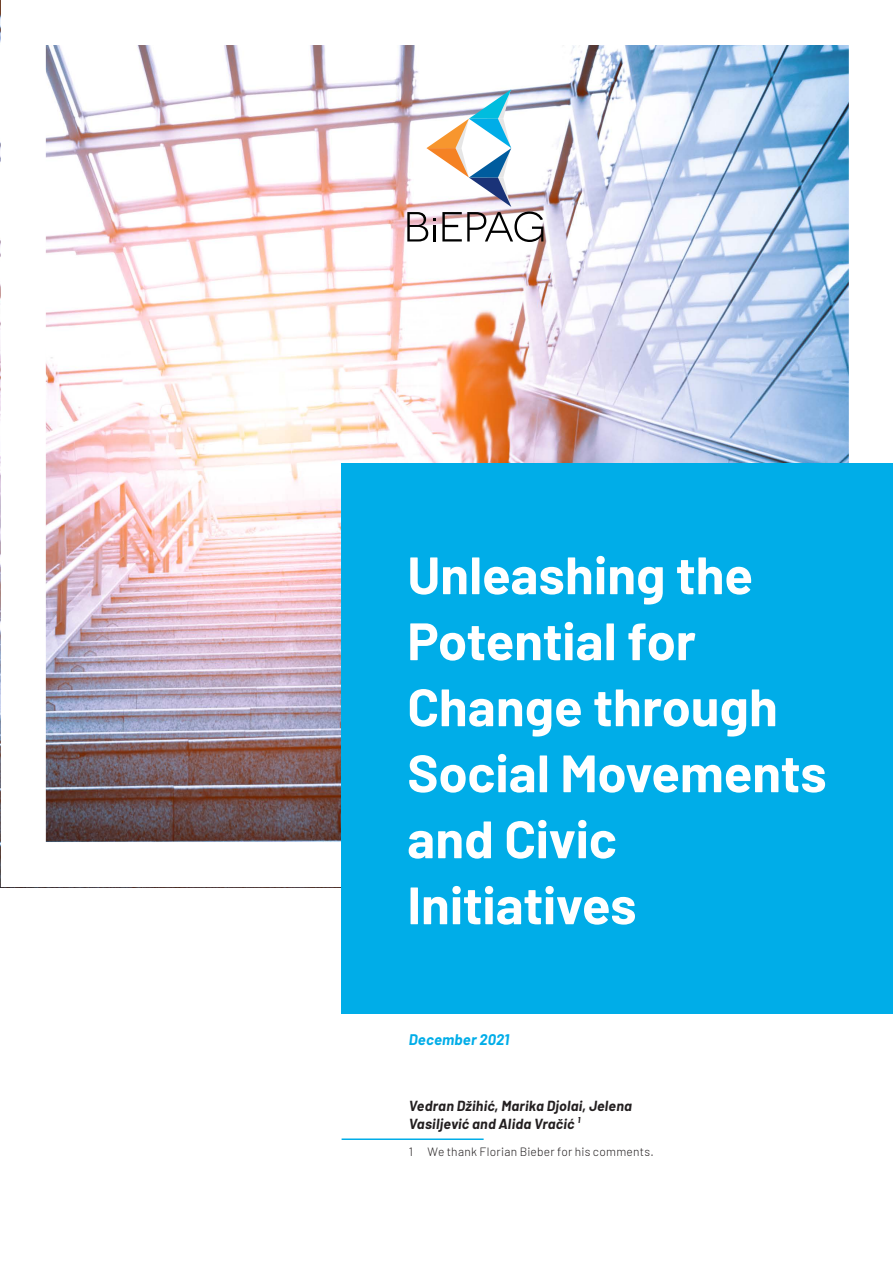
<style>
.page{position:relative;width:893px;height:1263px;background:#fff}
.page>*{position:absolute;margin:0;border:0;box-sizing:border-box;transform-origin:0 0}
.t1{font:700 52.5px/66px "Barlow";color:#fff}
.t2{font:italic 700 15px "Barlow";letter-spacing:.01em;color:#00ade8}
.t3{font:italic 700 14.25px/18px "Barlow";letter-spacing:.015em;color:#231f20}
.t4{font:300 12px "Barlow";letter-spacing:.02em;color:#231f20}
</style>
<div class="page">
<img style="left:47px;top:46px;width:800px;height:795px">
<div style="left:342px;top:463px;width:551px;height:551px;background:#00ade8"></div>
<svg style="left:407px;top:89px;width:136px;height:153px"></svg>
<hr style="left:433px;top:225px;width:3px;height:16px;background:#000">
<hr style="left:342px;top:1138px;width:142px;height:2px;background:#00ade8">
<p class="t1" style="left:407px;top:538px;width:421px">Unleashing the<br>Potential for<br>Change through<br>Social Movements and Civic<br>Initiatives</p>
<p class="t2" style="left:409px;top:1029px;width:102px">December 2021</p>
<p class="t3" style="left:409px;top:1096px;width:225px">Vedran Džihić, Marika Djolai, Jelena<br>Vasiljević and Alida Vračić ¹</p>
<p class="t4" style="left:409px;top:1143px;width:246px">1 We thank Florian Bieber for his comments.</p>
</div>
